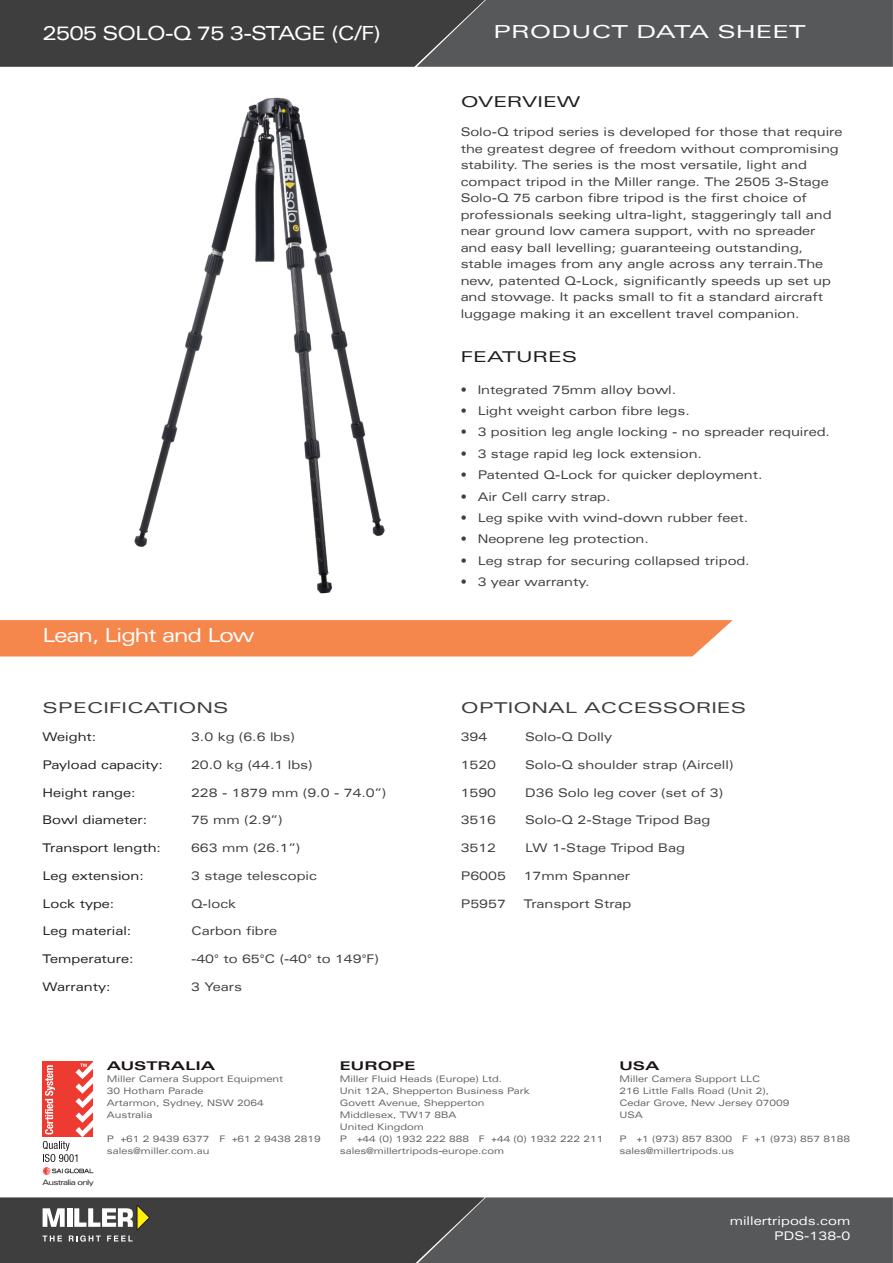
<style>
.page{position:relative;width:893px;height:1263px;background:#fff}
.page>*{position:absolute;margin:0;border:0;box-sizing:border-box;transform-origin:0 0}
.t1{font:expanded 19.5px "Univers LT";letter-spacing:-.05em;color:#fff}
.t2{font:expanded 18px "Univers LT";color:#fff;scale:1.25 1}
.Sub_Headiangs{font:expanded 15px "Univers LT";color:#3e3e3f;scale:1.25 1}
.Sub_Headiangs-2{font:expanded 15px "Univers LT";color:#231f20;scale:1.25 1}
.Features{font:expanded 12px/16.5px "Univers LT";color:#3e3e3f}
.t3{font:expanded 12px "Univers LT";color:#231f20}
.t4{font:expanded 12px "Univers LT";color:#fff}
.Comp_Spec_Head{font:700 expanded 12px "Univers LT Std";color:#1a1415;scale:1.25 1}
.Acc_Feat_Spec{font:expanded 9px/12px "Univers LT";color:#636263}
.Comp_Spec_Head-2{font:expanded 9px/12px "Univers LT";color:#636263}
.t5{font:expanded 7.5px "Univers LT";letter-spacing:-.08em;color:#231f20}
</style>
<div class="page">
<div style="left:0;top:620px;width:733px;height:36px;background:#f5874d"></div>
<svg style="left:0;top:0;width:893px;height:67px;background:#4b4b4d"></svg>
<svg style="left:0;top:1197px;width:893px;height:66px;background:#505151"></svg>
<img style="left:134px;top:97px;width:251px;height:497px">
<svg style="left:43px;top:1061px;width:50px;height:114px"></svg>
<p class="t1" style="left:43px;top:21px;width:340px">2505 SOLO-Q 75 3-STAGE (C/F)</p>
<p class="t1" style="left:43px;top:624px;width:213px">Lean, Light and Low</p>
<p class="Sub_Headiangs" style="left:43px;top:699px;width:150px">SPECIFICATIONS</p>
<p class="t3" style="left:43px;top:730px;width:55px">Weight:</p>
<p class="Features" style="left:191px;top:728px;width:105px">3.0 kg (6.6 lbs)</p>
<p class="t3" style="left:43px;top:757px;width:122px">Payload capacity:</p>
<p class="Features" style="left:191px;top:756px;width:123px">20.0 kg (44.1 lbs)</p>
<p class="t3" style="left:43px;top:785px;width:95px">Height range:</p>
<p class="Features" style="left:191px;top:784px;width:197px">228 - 1879 mm (9.0 - 74.0”)</p>
<p class="t3" style="left:43px;top:813px;width:106px">Bowl diameter:</p>
<p class="Features" style="left:191px;top:811px;width:93px">75 mm (2.9”)</p>
<p class="t3" style="left:43px;top:841px;width:120px">Transport length:</p>
<p class="Features" style="left:191px;top:839px;width:111px">663 mm (26.1”)</p>
<p class="t3" style="left:43px;top:868px;width:103px">Leg extension:</p>
<p class="Features" style="left:191px;top:867px;width:128px">3 stage telescopic</p>
<p class="t3" style="left:43px;top:896px;width:73px">Lock type:</p>
<p class="Features" style="left:191px;top:895px;width:47px">Q-lock</p>
<p class="t3" style="left:43px;top:924px;width:90px">Leg material:</p>
<p class="Features" style="left:191px;top:923px;width:88px">Carbon fibre</p>
<p class="t3" style="left:43px;top:952px;width:93px">Temperature:</p>
<p class="Features" style="left:191px;top:950px;width:189px">-40° to 65°C (-40° to 149°F)</p>
<p class="t3" style="left:43px;top:979px;width:69px">Warranty:</p>
<p class="Features" style="left:191px;top:978px;width:53px">3 Years</p>
<p class="t2" style="left:493px;top:21px;width:251px">PRODUCT DATA SHEET</p>
<p class="Sub_Headiangs-2" style="left:461px;top:93px;width:97px">OVERVIEW</p>
<p class="Features" style="left:461px;top:123px;width:383px">Solo-Q tripod series is developed for those that require the greatest degree of freedom without compromising stability. The series is the most versatile, light and compact tripod in the Miller range. The 2505 3-Stage Solo-Q 75 carbon fibre tripod is the first choice of professionals seeking ultra-light, staggeringly tall and near ground low camera support, with no spreader and easy ball levelling; guaranteeing outstanding, stable images from any angle across any terrain.The new, patented Q-Lock, significantly speeds up set up and stowage. It packs small to fit a standard aircraft luggage making it an excellent travel companion.</p>
<p class="Sub_Headiangs-2" style="left:461px;top:347px;width:95px">FEATURES</p>
<p class="Features" style="left:461px;top:381px;width:217px">• Integrated 75mm alloy bowl.</p>
<p class="Features" style="left:461px;top:402px;width:231px">• Light weight carbon fibre legs.</p>
<p class="Features" style="left:461px;top:424px;width:371px">• 3 position leg angle locking - no spreader required.</p>
<p class="Features" style="left:461px;top:445px;width:243px">• 3 stage rapid leg lock extension.</p>
<p class="Features" style="left:461px;top:466px;width:303px">• Patented Q-Lock for quicker deployment.</p>
<p class="Features" style="left:461px;top:488px;width:151px">• Air Cell carry strap.</p>
<p class="Features" style="left:461px;top:509px;width:289px">• Leg spike with wind-down rubber feet.</p>
<p class="Features" style="left:461px;top:531px;width:190px">• Neoprene leg protection.</p>
<p class="Features" style="left:461px;top:552px;width:290px">• Leg strap for securing collapsed tripod.</p>
<p class="Features" style="left:461px;top:573px;width:130px">• 3 year warranty.</p>
<p class="Sub_Headiangs" style="left:461px;top:699px;width:230px">OPTIONAL ACCESSORIES</p>
<p class="Features" style="left:461px;top:728px;width:28px">394</p>
<p class="Features" style="left:525px;top:728px;width:89px">Solo-Q Dolly</p>
<p class="Features" style="left:461px;top:756px;width:37px">1520</p>
<p class="Features" style="left:525px;top:756px;width:210px">Solo-Q shoulder strap (Aircell)</p>
<p class="Features" style="left:461px;top:784px;width:37px">1590</p>
<p class="Features" style="left:525px;top:784px;width:200px">D36 Solo leg cover (set of 3)</p>
<p class="Features" style="left:461px;top:811px;width:37px">3516</p>
<p class="Features" style="left:525px;top:811px;width:187px">Solo-Q 2-Stage Tripod Bag</p>
<p class="Features" style="left:461px;top:839px;width:37px">3512</p>
<p class="Features" style="left:525px;top:839px;width:161px">LW 1-Stage Tripod Bag</p>
<p class="Features" style="left:461px;top:867px;width:47px">P6005</p>
<p class="Features" style="left:524px;top:867px;width:108px">17mm Spanner</p>
<p class="Features" style="left:461px;top:895px;width:47px">P5957</p>
<p class="Features" style="left:524px;top:895px;width:109px">Transport Strap</p>
<p class="t5" style="left:43px;top:1177px;width:53px">Australia only</p>
<p class="Comp_Spec_Head" style="left:107px;top:1059px;width:88px">AUSTRALIA</p>
<p class="Comp_Spec_Head-2" style="left:107px;top:1073px;width:178px">Miller Camera Support Equipment<br>30 Hotham Parade</p>
<p class="Acc_Feat_Spec" style="left:107px;top:1097px;width:158px">Artarmon, Sydney, NSW 2064</p>
<p class="Acc_Feat_Spec" style="left:107px;top:1109px;width:47px">Australia</p>
<p class="Acc_Feat_Spec" style="left:107px;top:1133px;width:215px">P +61 2 9439 6377 F +61 2 9438 2819</p>
<p class="Acc_Feat_Spec" style="left:107px;top:1145px;width:104px">sales@miller.com.au</p>
<p class="Comp_Spec_Head" style="left:340px;top:1059px;width:62px">EUROPE</p>
<p class="Comp_Spec_Head-2" style="left:340px;top:1073px;width:164px">Miller Fluid Heads (Europe) Ltd.</p>
<p class="Acc_Feat_Spec" style="left:340px;top:1085px;width:191px">Unit 12A, Shepperton Business Park</p>
<p class="Acc_Feat_Spec" style="left:340px;top:1097px;width:146px">Govett Avenue, Shepperton</p>
<p class="Acc_Feat_Spec" style="left:340px;top:1109px;width:118px">Middlesex, TW17 8BA</p>
<p class="Acc_Feat_Spec" style="left:340px;top:1121px;width:85px">United Kingdom</p>
<p class="Acc_Feat_Spec" style="left:340px;top:1133px;width:265px">P +44 (0) 1932 222 888 F +44 (0) 1932 222 211</p>
<p class="Acc_Feat_Spec" style="left:340px;top:1145px;width:166px">sales@millertripods-europe.com</p>
<p class="Comp_Spec_Head" style="left:620px;top:1059px;width:34px">USA</p>
<p class="Comp_Spec_Head-2" style="left:620px;top:1073px;width:142px">Miller Camera Support LLC</p>
<p class="Acc_Feat_Spec" style="left:620px;top:1085px;width:172px">216 Little Falls Road (Unit 2),<br>Cedar Grove, New Jersey 07009</p>
<p class="Acc_Feat_Spec" style="left:620px;top:1109px;width:25px">USA</p>
<p class="Acc_Feat_Spec" style="left:620px;top:1133px;width:232px">P +1 (973) 857 8300 F +1 (973) 857 8188</p>
<p class="Acc_Feat_Spec" style="left:620px;top:1145px;width:116px">sales@millertripods.us</p>
<p class="t4" style="left:730px;top:1213px;width:122px">millertripods.com</p>
<p class="t4" style="left:774px;top:1228px;width:78px">PDS-138-0</p>
</div>
